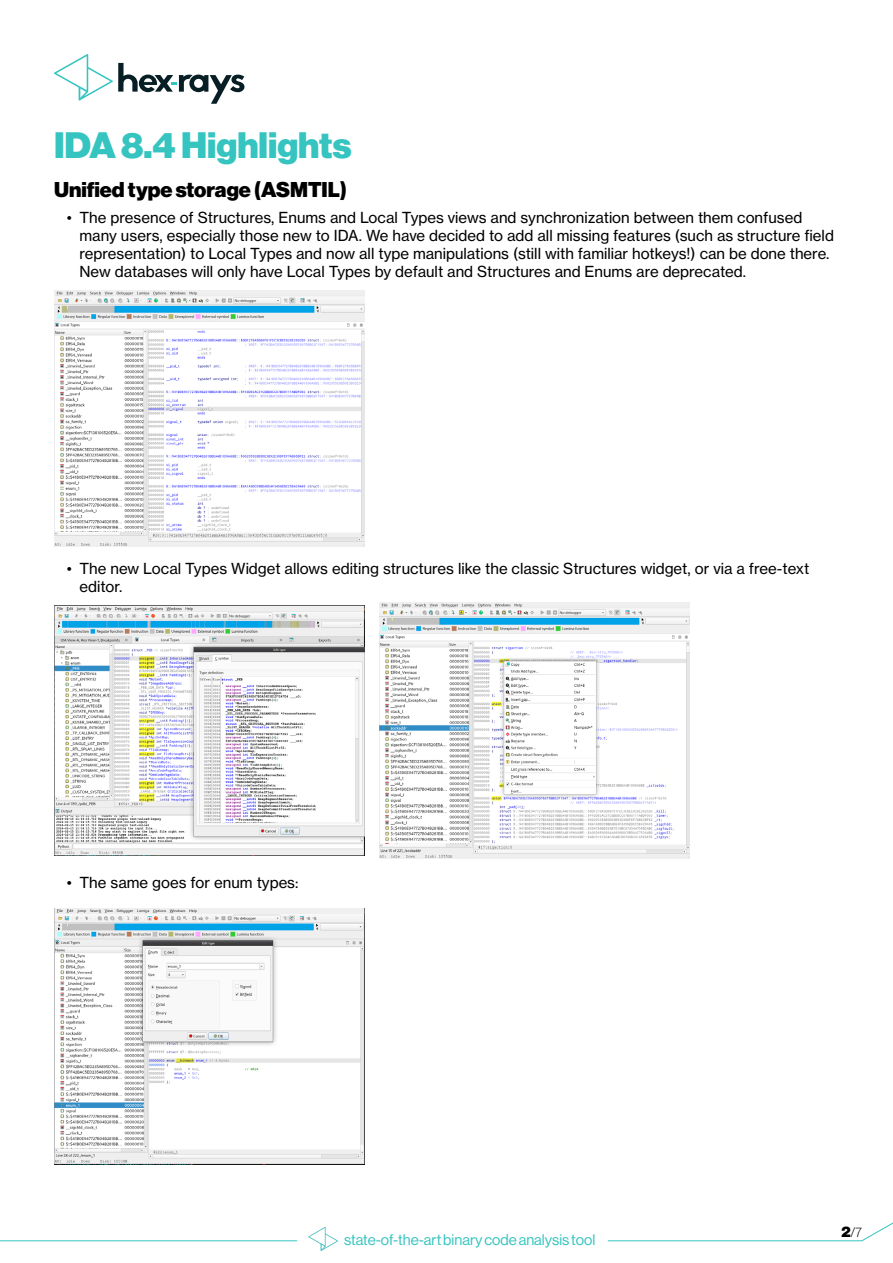
<style>
.page{position:relative;width:893px;height:1263px;background:#fff}
.page>*{position:absolute;margin:0;border:0;box-sizing:border-box;transform-origin:0 0}
.t1{font:36px "N Haas Grotesk DS Pro 95 Blk";color:#35c4c0}
.t2{font:21px "N Haas Grotesk DS Pro 95 Blk";color:#000}
.t3{font:15px/18px "N Haas Grotesk TX Pro 55 Rg";color:#000}
.t4{font:15px "N Haas Grotesk DS Pro 55 Rg";color:#35c4c0}
.t5{font:13.5px "N Haas Grotesk DS Pro 35 X Lt";color:#000}
.s1{font-family:"N Haas Grotesk DS Pro 95 Blk";font-size:15px}
</style>
<div class="page">
<hr style="left:0;top:1240px;width:297px;height:1px;background:#35c4c0">
<svg style="left:607px;top:1222px;width:286px;height:19px"></svg>
<svg style="left:308px;top:1227px;width:30px;height:24px"></svg>
<svg style="left:54px;top:54px;width:190px;height:50px"></svg>
<img style="left:54px;top:291px;width:310px;height:255px">
<img style="left:54px;top:606px;width:310px;height:250px">
<img style="left:379px;top:603px;width:311px;height:255px">
<img style="left:54px;top:909px;width:310px;height:255px">
<h1 class="t1" style="left:54px;top:124px;width:299px">IDA 8.4 Highlights</h1>
<h2 class="t2" style="left:54px;top:177px;width:294px">Unified type storage (ASMTIL)</h2>
<p class="t3" style="left:80px;top:209px;width:756px;text-indent:-13px">• The presence of Structures, Enums and Local Types views and synchronization between them confused many users, especially those new to IDA. We have decided to add all missing features (such as structure field representation) to Local Types and now all type manipulations (still with familiar hotkeys!) can be done there.<br>New databases will only have Local Types by default and Structures and Enums are deprecated.</p>
<p class="t3" style="left:80px;top:559px;width:731px;text-indent:-13px">• The new Local Types Widget allows editing structures like the classic Structures widget, or via a free-text editor.</p>
<p class="t3" style="left:67px;top:874px;width:233px">• The same goes for enum types:</p>
<p class="t4" style="left:344px;top:1231px;width:253px">state-of-the-art binary code analysis tool</p>
<p class="t5" style="left:841px;top:1224px;width:22px"><span class="s1">2</span>/7</p>
</div>
